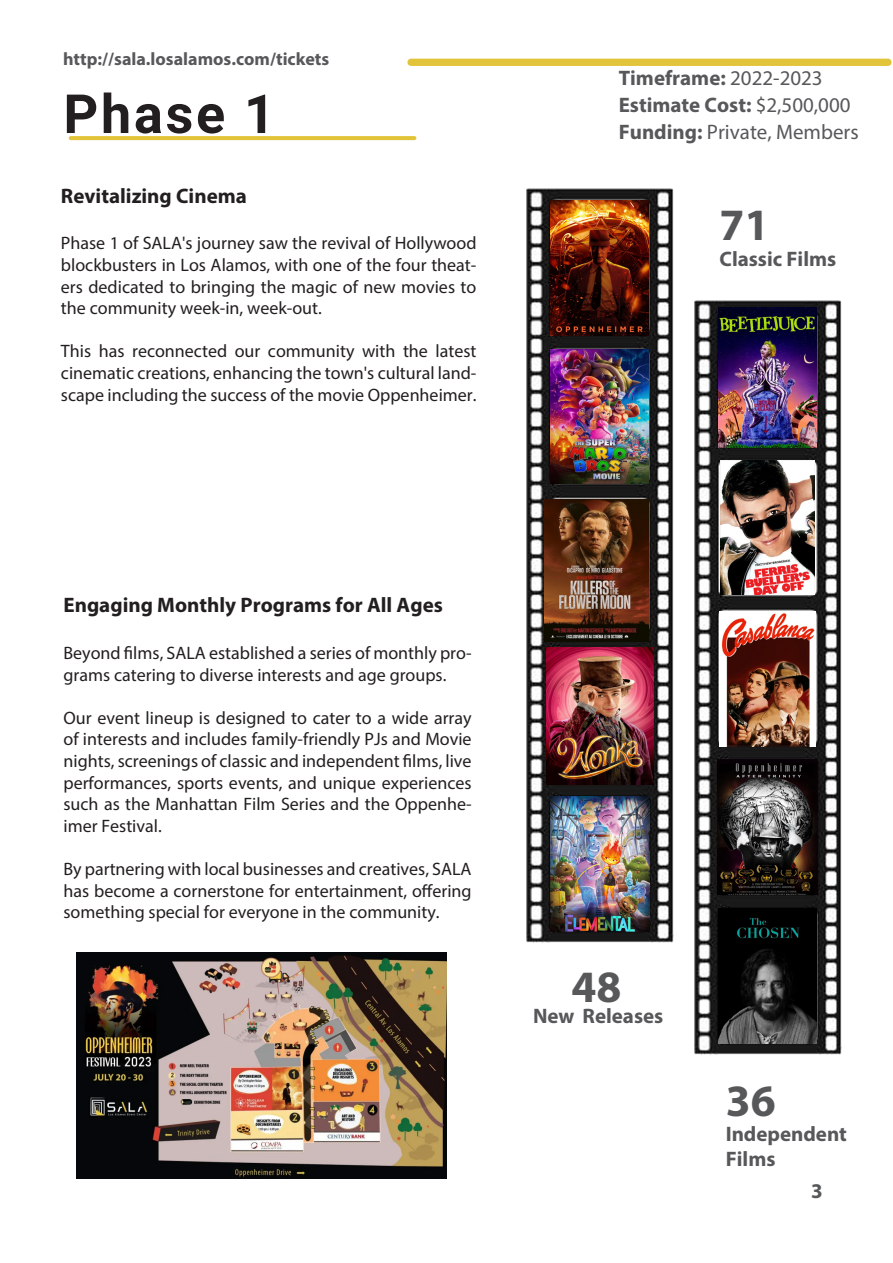
<style>
.page{position:relative;width:893px;height:1263px;background:#fff}
.page>*{position:absolute;margin:0;border:0;box-sizing:border-box;transform-origin:0 0}
.Robo_Bol_Siz_48_T_50{font:700 54px "Roboto";letter-spacing:.05em;color:#231f20}
.Ope_Re_S_9_L_14_Le_Ju{font:700 45px "Myriad Pro";color:#57585a}
.Ope_Re_S_9_L_14_Le_Ju-2{font:700 21px "Myriad Pro";color:#57585a}
.Ope_Re_S_9_L_14_Le_Ju-3{font:700 21px "Myriad Pro";color:#231f20}
.Ope_Re_S_9_L_14_Le_Ju-4{font:21px "Myriad Pro";color:#57585a}
.Ope_Re_S_9_L_14_Le_Ju-5{font:18px/21.6px "Myriad Pro";color:#231f20;text-align:justify}
.Ope_Re_S_9_L_14_Le_Ju-6{font:700 18px "Myriad Pro";color:#57585a}
.s1{font-weight:400}
.s2{font-weight:700}
</style>
<div class="page">
<svg style="left:69px;top:136px;width:347px;height:4px"></svg>
<div style="left:407px;top:59px;width:485px;height:7px;background:#e2c43a;border-radius:4px"></div>
<img style="left:526px;top:189px;width:147px;height:754px">
<img style="left:550px;top:200px;width:98px;height:136px">
<img style="left:694px;top:301px;width:147px;height:754px">
<img style="left:547px;top:648px;width:106px;height:136px">
<img style="left:718px;top:308px;width:98px;height:139px">
<img style="left:720px;top:461px;width:95px;height:133px">
<img style="left:544px;top:499px;width:105px;height:142px">
<img style="left:717px;top:759px;width:100px;height:135px">
<img style="left:718px;top:908px;width:98px;height:136px">
<img style="left:550px;top:349px;width:98px;height:135px">
<img style="left:76px;top:953px;width:370px;height:226px">
<img style="left:719px;top:611px;width:97px;height:136px">
<img style="left:551px;top:796px;width:98px;height:136px">
<p class="Ope_Re_S_9_L_14_Le_Ju-6" style="left:63px;top:47px;width:268px">http://sala.losalamos.com/tickets</p>
<p class="Robo_Bol_Siz_48_T_50" style="left:63px;top:76px;width:213px">Phase 1</p>
<p class="Ope_Re_S_9_L_14_Le_Ju-3" style="left:61px;top:182px;width:187px">Revitalizing Cinema</p>
<p class="Ope_Re_S_9_L_14_Le_Ju-5" style="left:61px;top:232px;width:417px">Phase 1 of SALA's journey saw the revival of Hollywood blockbusters in Los Alamos, with one of the four theat&shy;ers dedicated to bringing the magic of new movies to the community week-in, week-out.</p>
<p class="Ope_Re_S_9_L_14_Le_Ju-5" style="left:61px;top:340px;width:417px">This has reconnected our community with the latest cinematic creations, enhancing the town's cultural land&shy;scape including the success of the movie Oppenheimer.</p>
<p class="Ope_Re_S_9_L_14_Le_Ju-2" style="left:619px;top:64px;width:206px">Timeframe: <span class="s1">2022-2023</span></p>
<p class="Ope_Re_S_9_L_14_Le_Ju-2" style="left:619px;top:91px;width:233px">Estimate Cost: <span class="s1">$2,500,000</span></p>
<p class="Ope_Re_S_9_L_14_Le_Ju-4" style="left:619px;top:119px;width:242px"><span class="s2">Funding:</span> Private, Members</p>
<p class="Ope_Re_S_9_L_14_Le_Ju" style="left:719px;top:196px;width:51px">71</p>
<p class="Ope_Re_S_9_L_14_Le_Ju-2" style="left:719px;top:245px;width:118px">Classic Films</p>
<p class="Ope_Re_S_9_L_14_Le_Ju-3" style="left:64px;top:591px;width:381px">Engaging Monthly Programs for All Ages</p>
<p class="Ope_Re_S_9_L_14_Le_Ju-5" style="left:64px;top:642px;width:410px">Beyond films, SALA established a series of monthly pro&shy;grams catering to diverse interests and age groups.</p>
<p class="Ope_Re_S_9_L_14_Le_Ju-5" style="left:64px;top:707px;width:410px">Our event lineup is designed to cater to a wide array of interests and includes family-friendly PJs and Movie nights, screenings of classic and independent films, live performances, sports events, and unique experiences such as the Manhattan Film Series and the Oppenhe&shy;imer Festival.</p>
<p class="Ope_Re_S_9_L_14_Le_Ju-5" style="left:64px;top:858px;width:410px">By partnering with local businesses and creatives, SALA has become a cornerstone for entertainment, offering something special for everyone in the community.</p>
<p class="Ope_Re_S_9_L_14_Le_Ju" style="left:571px;top:957px;width:51px">48</p>
<p class="Ope_Re_S_9_L_14_Le_Ju-2" style="left:533px;top:1002px;width:132px">New Releases</p>
<p class="Ope_Re_S_9_L_14_Le_Ju" style="left:726px;top:1071px;width:51px">36</p>
<p class="Ope_Re_S_9_L_14_Le_Ju-2" style="left:726px;top:1120px;width:123px">Independent</p>
<p class="Ope_Re_S_9_L_14_Le_Ju-2" style="left:726px;top:1145px;width:51px">Films</p>
<p class="Ope_Re_S_9_L_14_Le_Ju-2" style="left:811px;top:1178px;width:13px">3</p>
</div>
